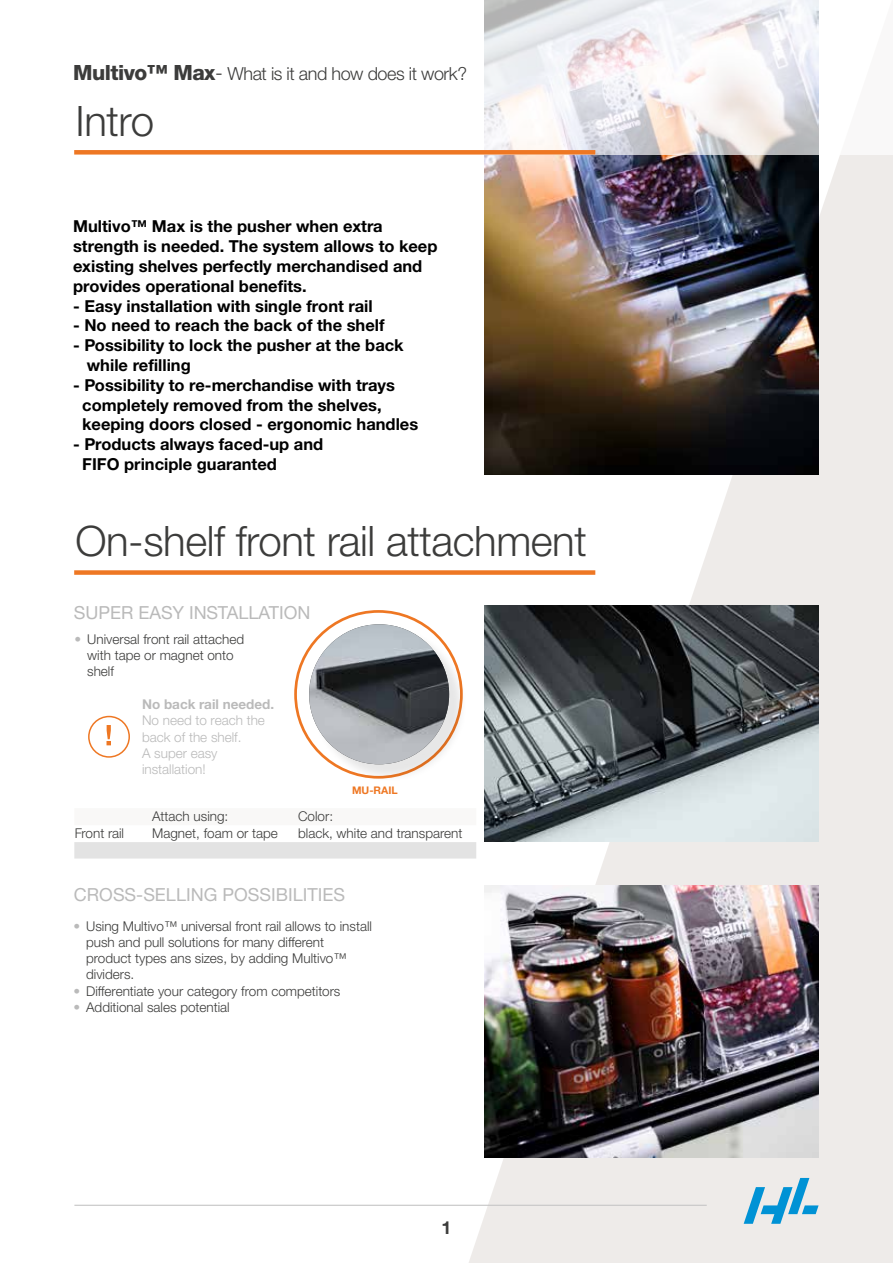
<style>
.page{position:relative;width:893px;height:1263px;background:#fff}
.page>*{position:absolute;margin:0;border:0;box-sizing:border-box;transform-origin:0 0}
.t1{font:300 42px "Helvetica Neue LTW1 G";letter-spacing:-.01em;color:#3c3c3b}
.t2{font:18px "Helvetica Neue LTW1 G";color:#bababa}
.t3{font:300 18px "Helvetica Neue LTW1 G";letter-spacing:-.025em;color:#3c3c3b}
.t4{font:700 18px "Helvetica Neue LTW1 G";color:#3c3c3b}
.t5{font:700 16.5px/19.8px "Helvetica Neue LTW1 G";color:#000}
.t6{font:300 13.5px/16.2px "Helvetica Neue LTW1 G";color:#3c3c3b}
.t7{font:300 13.5px/16.2px "Helvetica Neue LTW1 G";color:#bababa}
.t8{font:700 13.5px "Helvetica Neue LTW1 G";color:#bababa}
.t9{font:700 10.5px "Helvetica Neue LTW1 G";color:#ee7723}
.s1{font-weight:800;font-size:21px}
.s2{font-size:21px}
.s3{color:#bababa}
</style>
<div class="page">
<svg style="left:461px;top:155px;width:432px;height:1108px;fill:#eeebe9"></svg>
<img style="left:485px;top:155px;width:334px;height:319px">
<img style="left:485px;top:606px;width:334px;height:236px">
<img style="left:485px;top:885px;width:334px;height:273px">
<svg style="left:484px;top:0;width:335px;height:155px"></svg>
<div style="left:74px;top:150px;width:521px;height:5px;background:#ee7723"></div>
<div style="left:311px;top:626px;width:156px;height:157px;background:#000;opacity:.1"></div>
<img style="left:309px;top:624px;width:140px;height:140px;border-radius:70px">
<svg style="left:461px;top:808px;width:15px;height:17px"></svg>
<div style="left:74px;top:842px;width:402px;height:16px;background:#e3e3e3"></div>
<div style="left:88px;top:716px;width:42px;height:42px;border:2px solid #ee7723;border-radius:50%"></div>
<svg style="left:107px;top:725px;width:4px;height:20px"></svg>
<hr style="left:74px;top:1205px;width:633px;height:1px;background:#c6c6c6">
<svg style="left:744px;top:1178px;width:75px;height:46px;background:#98cae1"></svg>
<div style="left:74px;top:570px;width:521px;height:5px;background:#ee7723"></div>
<p class="t3" style="left:73px;top:63px;width:395px"><span class="s1">Multivo™ Max</span><span class="s2">-</span> What is it and how does it work?</p>
<h1 class="t1" style="left:75px;top:95px;width:80px">Intro</h1>
<p class="t5" style="left:73px;top:216px;width:366px">Multivo™ Max is the pusher when extra strength is needed. The system allows to keep existing shelves perfectly merchandised and provides operational benefits.</p>
<p class="t5" style="left:73px;top:296px;width:301px">- Easy installation with single front rail</p>
<p class="t5" style="left:73px;top:315px;width:313px">- No need to reach the back of the shelf</p>
<p class="t5" style="left:87px;top:335px;width:318px;text-indent:-14px">- Possibility to lock the pusher at the back while refilling</p>
<p class="t5" style="left:82px;top:375px;width:337px;text-indent:-9px">- Possibility to re-merchandise with trays completely removed from the shelves, keeping doors closed - ergonomic handles</p>
<p class="t5" style="left:82px;top:434px;width:242px;text-indent:-9px">- Products always faced-up and<br>FIFO principle guaranted</p>
<h1 class="t1" style="left:75px;top:516px;width:513px">On-shelf front rail attachment</h1>
<p class="t2" style="left:74px;top:601px;width:238px">SUPER EASY INSTALLATION</p>
<p class="t6" style="left:87px;top:631px;width:159px;text-indent:-13px"><span class="s3">•</span> Universal front rail attached with tape or magnet onto shelf</p>
<p class="t8" style="left:142px;top:696px;width:134px">No back rail needed.</p>
<p class="t7" style="left:142px;top:712px;width:124px">No need to reach the back of the shelf.<br>A super easy installation!</p>
<p class="t6" style="left:152px;top:808px;width:78px">Attach using:</p>
<p class="t6" style="left:298px;top:808px;width:37px">Color:</p>
<p class="t9" style="left:352px;top:784px;width:47px">MU-RAIL</p>
<p class="t6" style="left:75px;top:825px;width:51px">Front rail</p>
<p class="t6" style="left:152px;top:825px;width:127px">Magnet, foam or tape</p>
<p class="t6" style="left:298px;top:825px;width:166px">black, white and transparent</p>
<p class="t2" style="left:74px;top:883px;width:272px">CROSS-SELLING POSSIBILITIES</p>
<p class="t6" style="left:86px;top:918px;width:287px;text-indent:-13px"><span class="s3">•</span> Using Multivo™ universal front rail allows to install push and pull solutions for many different product types ans sizes, by adding Multivo™ dividers.</p>
<p class="t6" style="left:73px;top:983px;width:269px"><span class="s3">•</span> Differentiate your category from competitors</p>
<p class="t6" style="left:73px;top:999px;width:158px"><span class="s3">•</span> Additional sales potential</p>
<p class="t4" style="left:441px;top:1216px;width:12px">1</p>
</div>
